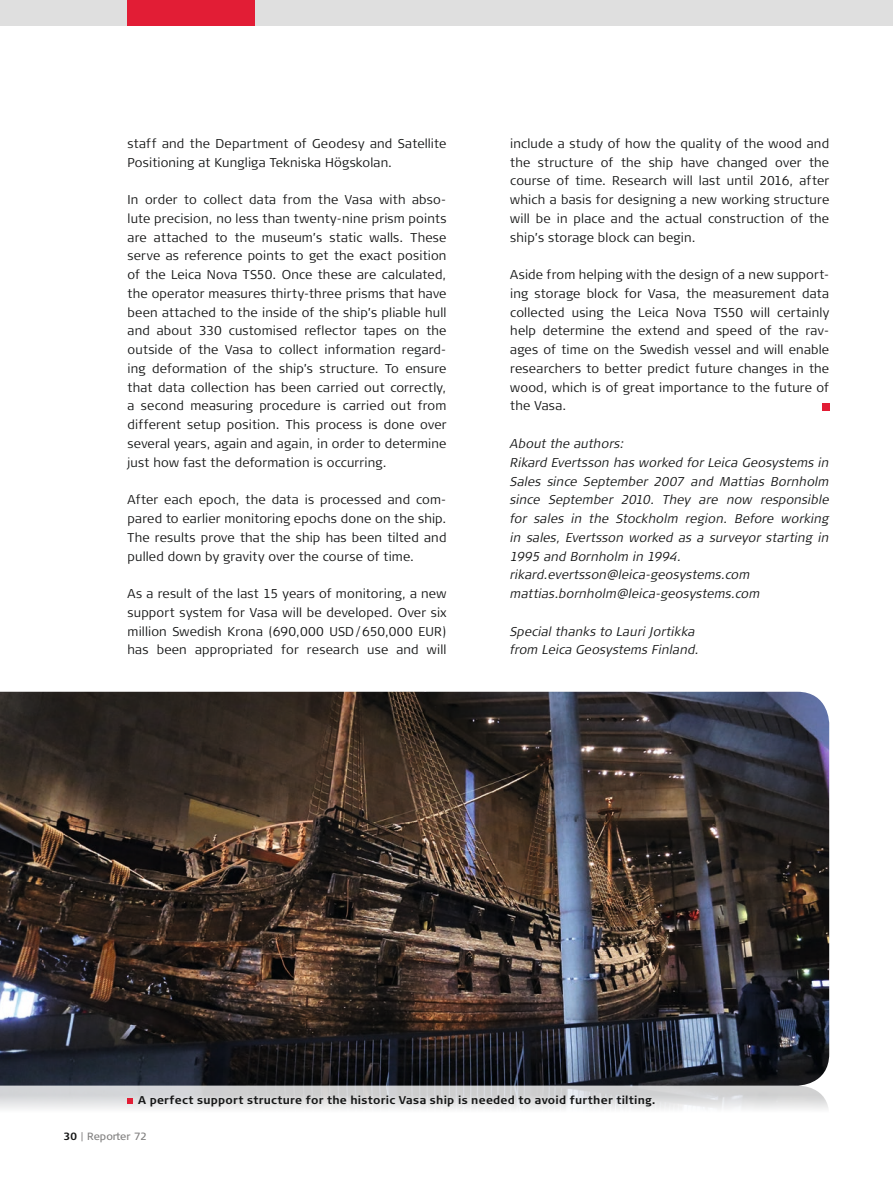
<style>
.page{position:relative;width:893px;height:1191px;background:#fff}
.page>*{position:absolute;margin:0;border:0;box-sizing:border-box;transform-origin:0 0}
.t1{font:300 12.75px/18.8px "Signa Column";letter-spacing:.015em;color:#151616;text-align:justify}
.t2{font:italic 300 12.75px/18.8px "Signa Column";letter-spacing:.01em;color:#151616}
.t3{font:700 11.25px "Signa Column";letter-spacing:.02em;color:#151616}
.t4{font:10.5px "Signa Column";letter-spacing:-.005em;color:#818080}
.s1{font-weight:700;color:#151616}
</style>
<div class="page">
<img style="left:0;top:692px;width:829px;height:393px">
<svg style="left:0;top:1085px;width:828px;height:24px;background:#d6d7d8"></svg>
<svg style="left:128px;top:1098px;width:5px;height:5px"></svg>
<div style="left:0;top:0;width:893px;height:26px;background:#dfdfdf"></div>
<div style="left:822px;top:403px;width:7px;height:7px;background:#e21d35"></div>
<div style="left:128px;top:0;width:127px;height:26px;background:#e21d35"></div>
<p class="t1" style="left:128px;top:134px;width:320px">staff and the Department of Geodesy and Satellite<br>Positioning at Kungliga Tekniska Högskolan.</p>
<p class="t1" style="left:128px;top:190px;width:320px">In order to collect data from the Vasa with abso&shy;lute precision, no less than twenty-nine prism points are attached to the museum’s static walls. These serve as reference points to get the exact position of the Leica Nova TS50. Once these are calculated, the operator measures thirty-three prisms that have been attached to the inside of the ship’s pliable hull and about 330 customised reflector tapes on the outside of the Vasa to collect information regard&shy;ing deformation of the ship’s structure. To ensure that data collection has been carried out correctly, a second measuring procedure is carried out from different setup position. This process is done over several years, again and again, in order to determine just how fast the deformation is occurring.</p>
<p class="t1" style="left:128px;top:490px;width:320px">After each epoch, the data is processed and com&shy;pared to earlier monitoring epochs done on the ship.<br>The results prove that the ship has been tilted and pulled down by gravity over the course of time.</p>
<p class="t1" style="left:128px;top:584px;width:320px">As a result of the last 15 years of monitoring, a new support system for Vasa will be developed. Over six million Swedish Krona (690,000 USD/650,000 EUR) has been appropriated for research use and will</p>
<p class="t1" style="left:510px;top:134px;width:320px">include a study of how the quality of the wood and the structure of the ship have changed over the course of time. Research will last until 2016, after which a basis for designing a new working structure will be in place and the actual construction of the ship’s storage block can begin.</p>
<p class="t1" style="left:510px;top:265px;width:320px">Aside from helping with the design of a new support&shy;ing storage block for Vasa, the measurement data collected using the Leica Nova TS50 will certainly help determine the extend and speed of the rav&shy;ages of time on the Swedish vessel and will enable researchers to better predict future changes in the wood, which is of great importance to the future of the Vasa.</p>
<p class="t2" style="left:510px;top:434px;width:320px">About the authors:<br>Rikard Evertsson has worked for Leica Geosystems in Sales since September 2007 and Mattias Bornholm since September 2010. They are now responsible for sales in the Stockholm region. Before working in sales, Evertsson worked as a surveyor starting in 1995 and Bornholm in 1994. rikard.evertsson@leica-geosystems.com mattias.bornholm@leica-geosystems.com</p>
<p class="t2" style="left:510px;top:622px;width:190px">Special thanks to Lauri Jortikka from Leica Geosystems Finland.</p>
<p class="t3" style="left:138px;top:1094px;width:519px">A perfect support structure for the historic Vasa ship is needed to avoid further tilting.</p>
<p class="t4" style="left:64px;top:1129px;width:85px"><span class="s1">30</span> | Reporter 72</p>
</div>
